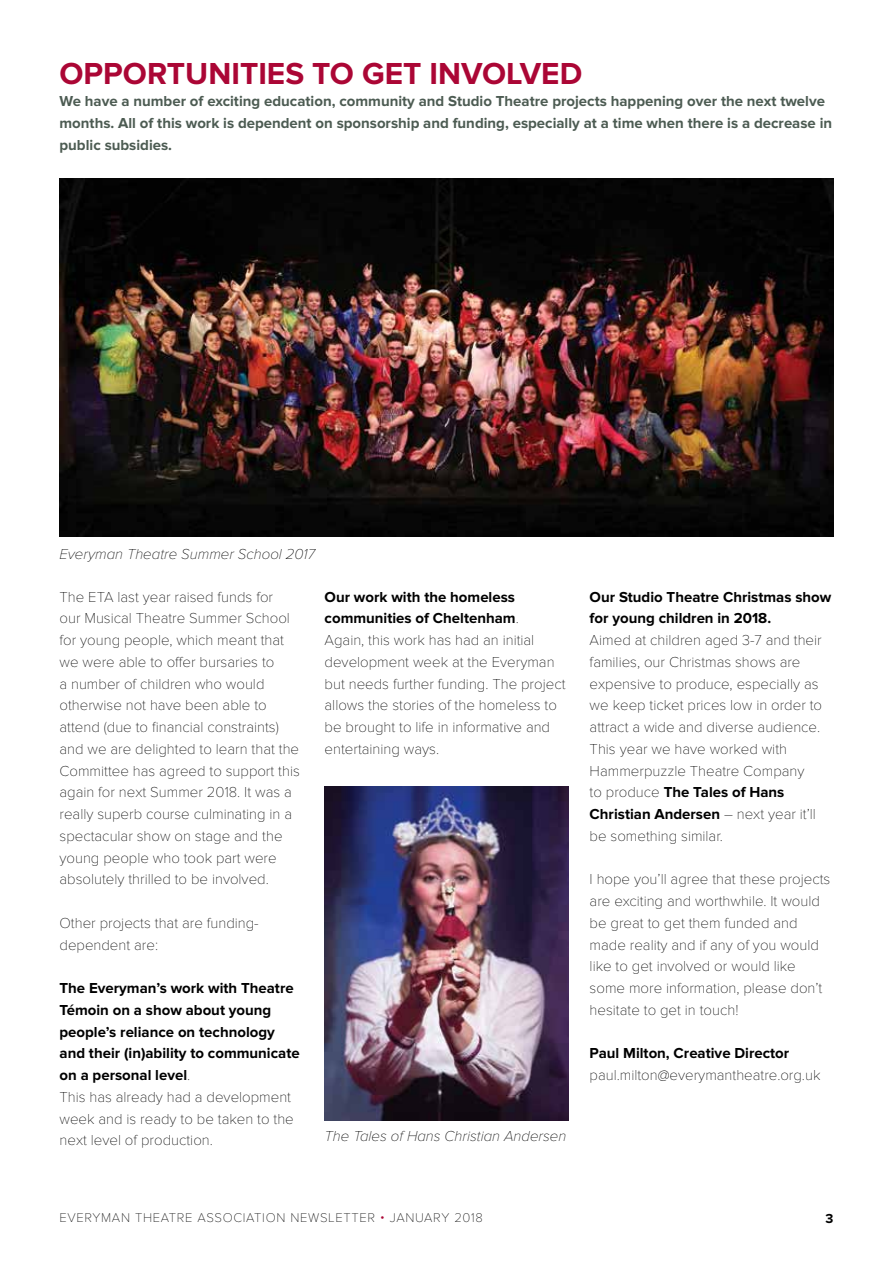
<style>
.page{position:relative;width:893px;height:1263px;background:#fff}
.page>*{position:absolute;margin:0;border:0;box-sizing:border-box;transform-origin:0 0}
.t1{font:700 31.5px "Proxima Nova";color:#ab0635}
.t2{font:100 15px/21.8px "Proxima Nova T";color:#000}
.t3{font:700 15px/21.8px "Proxima Nova";color:#000}
.t4{font:700 15px/21.8px "Proxima Nova";color:#4c5b52}
.t5{font:italic 100 15px "Proxima Nova";color:#000}
.t6{font:700 13.5px "Proxima Nova";color:#000}
.t7{font:100 13.2px "Proxima Nova T";letter-spacing:.05em;color:#000}
.s1{font-family:"Proxima Nova T";font-weight:100}
.s2{color:#ab0635}
</style>
<div class="page">
<img style="left:60px;top:179px;width:773px;height:357px">
<img style="left:325px;top:786px;width:243px;height:334px">
<h1 class="t1" style="left:60px;top:56px;width:524px">OPPORTUNITIES TO GET INVOLVED</h1>
<p class="t4" style="left:60px;top:91px;width:774px">We have a number of exciting education, community and Studio Theatre projects happening over the next twelve months. All of this work is dependent on sponsorship and funding, especially at a time when there is a decrease in public subsidies.</p>
<p class="t5" style="left:60px;top:545px;width:257px">Everyman Theatre Summer School 2017</p>
<p class="t2" style="left:60px;top:586px;width:242px">The ETA last year raised funds for<br>our Musical Theatre Summer School for young people, which meant that we were able to offer bursaries to<br>a number of children who would otherwise not have been able to attend (due to financial constraints) and we are delighted to learn that the Committee has agreed to support this again for next Summer 2018. It was a really superb course culminating in a spectacular show on stage and the young people who took part were absolutely thrilled to be involved.</p>
<p class="t2" style="left:60px;top:912px;width:201px">Other projects that are funding&shy;dependent are:</p>
<p class="t3" style="left:60px;top:977px;width:242px">The Everyman’s work with Theatre<br>Témoin on a show about young people’s reliance on technology and their (in)ability to communicate on a personal level<span class="s1">.</span></p>
<p class="t2" style="left:60px;top:1086px;width:236px">This has already had a development week and is ready to be taken to the next level of production.</p>
<p class="t3" style="left:325px;top:586px;width:196px">Our work with the homeless communities of Cheltenham<span class="s1">.</span></p>
<p class="t2" style="left:325px;top:629px;width:242px">Again, this work has had an initial development week at the Everyman but needs further funding. The project allows the stories of the homeless to be brought to life in informative and entertaining ways.</p>
<p class="t5" style="left:325px;top:1127px;width:243px">The Tales of Hans Christian Andersen</p>
<p class="t3" style="left:590px;top:586px;width:243px">Our Studio Theatre Christmas show for young children in 2018.</p>
<p class="t2" style="left:590px;top:629px;width:234px">Aimed at children aged 3-7 and their families, our Christmas shows are expensive to produce, especially as we keep ticket prices low in order to attract a wide and diverse audience.<br>This year we have worked with Hammerpuzzle Theatre Company</p>
<p class="t3" style="left:590px;top:782px;width:228px"><span class="s1">to produce</span> The Tales of Hans<br>Christian Andersen <span class="s1">– next year it’ll</span></p>
<p class="t2" style="left:590px;top:825px;width:135px">be something similar.</p>
<p class="t2" style="left:590px;top:868px;width:242px">I hope you’ll agree that these projects are exciting and worthwhile. It would be great to get them funded and made reality and if any of you would like to get involved or would like some more information, please don’t hesitate to get in touch!</p>
<p class="t3" style="left:590px;top:1043px;width:201px">Paul Milton, Creative Director</p>
<p class="t2" style="left:590px;top:1064px;width:232px">paul.milton@everymantheatre.org.uk</p>
<p class="t7" style="left:60px;top:1210px;width:425px">EVERYMAN THEATRE ASSOCIATION NEWSLETTER <span class="s2">•</span> JANUARY 2018</p>
<p class="t6" style="left:825px;top:1210px;width:9px">3</p>
</div>
